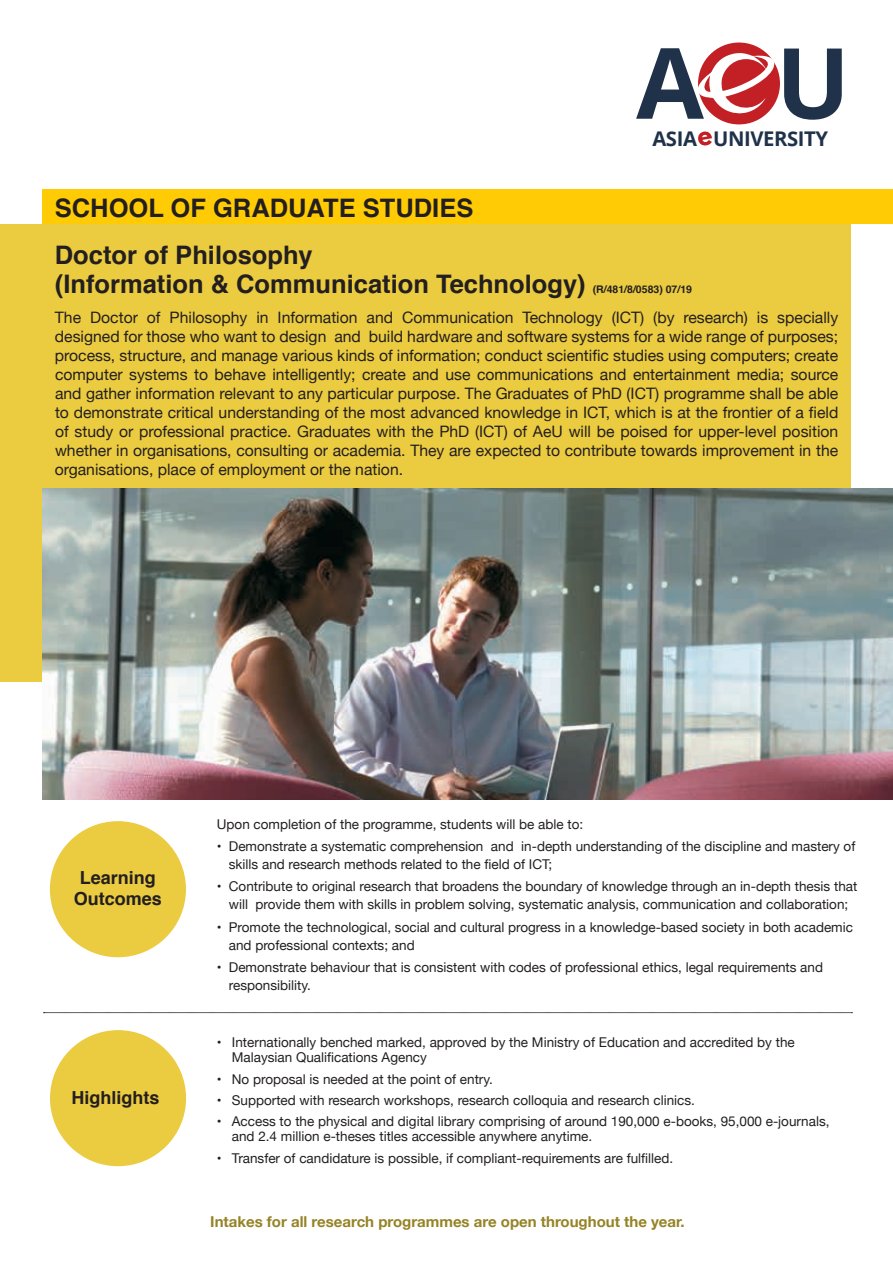
<style>
.page{position:relative;width:893px;height:1263px;background:#fff}
.page>*{position:absolute;margin:0;border:0;box-sizing:border-box;transform-origin:0 0}
.t1{font:700 98.25px "Open Sans";color:#1f3249}
.t2{font:700 25.5px/28.5px "Helvetica";color:#231f20}
.t3{font:700 20.25px "Open Sans";letter-spacing:-.02em;color:#1f3249}
.t4{font:700 18px/21px "Helvetica";color:#231f20;text-align:center}
.t5{font:15.75px/18.9px "Helvetica Neue";color:#231f20;text-align:justify}
.t6{font:700 15px "Helvetica Neue";color:#958325}
.t7{font:13.5px/18px "Helvetica Neue";color:#231f20}
.t8{font:700 10.5px "Helvetica";color:#231f20}
</style>
<div class="page">
<svg style="left:698px;top:131px;width:14px;height:15px"></svg>
<div style="left:698px;top:43px;width:82px;height:81px;background:#c32026;border-radius:50%"></div>
<svg style="left:698px;top:53px;width:76px;height:65px"></svg>
<div style="left:0;top:224px;width:850px;height:458px;background:#ebcb3f"></div>
<div style="left:43px;top:190px;width:850px;height:34px;background:#ffcb04"></div>
<img style="left:43px;top:488px;width:850px;height:311px">
<div style="left:50px;top:821px;width:136px;height:136px;background:#ebcb3f;border-radius:50%"></div>
<svg style="left:44px;top:1012px;width:808px;height:1px"></svg>
<div style="left:50px;top:1030px;width:136px;height:136px;background:#ebcb3f;border-radius:50%"></div>
<h1 class="t1" style="left:636px;top:14px;width:69px">A</h1>
<h3 class="t3" style="left:652px;top:124px;width:177px">ASIA UNIVERSITY</h3>
<h1 class="t1" style="left:776px;top:14px;width:76px">U</h1>
<h2 class="t2" style="left:55px;top:195px;width:420px">SCHOOL OF GRADUATE STUDIES</h2>
<h2 class="t2" style="left:55px;top:241px;width:532px">Doctor of Philosophy<br>(Information &amp; Communication Technology)</h2>
<p class="t8" style="left:593px;top:281px;width:101px">(R/481/8/0583) 07/19</p>
<p class="t5" style="left:55px;top:309px;width:785px">The Doctor of Philosophy in Information and Communication Technology (ICT) (by research) is specially designed for those who want to design and build hardware and software systems for a wide range of purposes; process, structure, and manage various kinds of information; conduct scientific studies using computers; create computer systems to behave intelligently; create and use communications and entertainment media; source and gather information relevant to any particular purpose. The Graduates of PhD (ICT) programme shall be able to demonstrate critical understanding of the most advanced knowledge in ICT, which is at the frontier of a field of study or professional practice. Graduates with the PhD (ICT) of AeU will be poised for upper-level position whether in organisations, consulting or academia. They are expected to contribute towards improvement in the organisations, place of employment or the nation.</p>
<h3 class="t4" style="left:74px;top:867px;width:90px">Learning<br>Outcomes</h3>
<h3 class="t4" style="left:72px;top:1087px;width:90px">Highlights</h3>
<p class="t7" style="left:217px;top:816px;width:368px">Upon completion of the programme, students will be able to:</p>
<p class="t7" style="left:229px;top:838px;width:628px;text-indent:-12px">• Demonstrate a systematic comprehension and in-depth understanding of the discipline and mastery of skills and research methods related to the field of ICT;</p>
<p class="t7" style="left:217px;top:878px;width:642px;text-align:center">• Contribute to original research that broadens the boundary of knowledge through an in-depth thesis that will provide them with skills in problem solving, systematic analysis, communication and collaboration;</p>
<p class="t7" style="left:229px;top:918px;width:626px;text-indent:-12px">• Promote the technological, social and cultural progress in a knowledge-based society in both academic and professional contexts; and</p>
<p class="t7" style="left:229px;top:959px;width:596px;text-indent:-12px">• Demonstrate behaviour that is consistent with codes of professional ethics, legal requirements and responsibility.</p>
<p class="t7" style="left:232px;top:1036px;width:564px;line-height:15px;text-indent:-15px">• Internationally benched marked, approved by the Ministry of Education and accredited by the<br>Malaysian Qualifications Agency</p>
<p class="t7" style="left:217px;top:1070px;width:278px">• No proposal is needed at the point of entry.</p>
<p class="t7" style="left:217px;top:1092px;width:480px">• Supported with research workshops, research colloquia and research clinics.</p>
<p class="t7" style="left:232px;top:1115px;width:599px;line-height:15px;text-indent:-15px">• Access to the physical and digital library comprising of around 190,000 e-books, 95,000 e-journals, and 2.4 million e-theses titles accessible anywhere anytime.</p>
<p class="t7" style="left:217px;top:1150px;width:458px">• Transfer of candidature is possible, if compliant-requirements are fulfilled.</p>
<p class="t6" style="left:210px;top:1209px;width:476px">Intakes for all research programmes are open throughout the year.</p>
</div>
